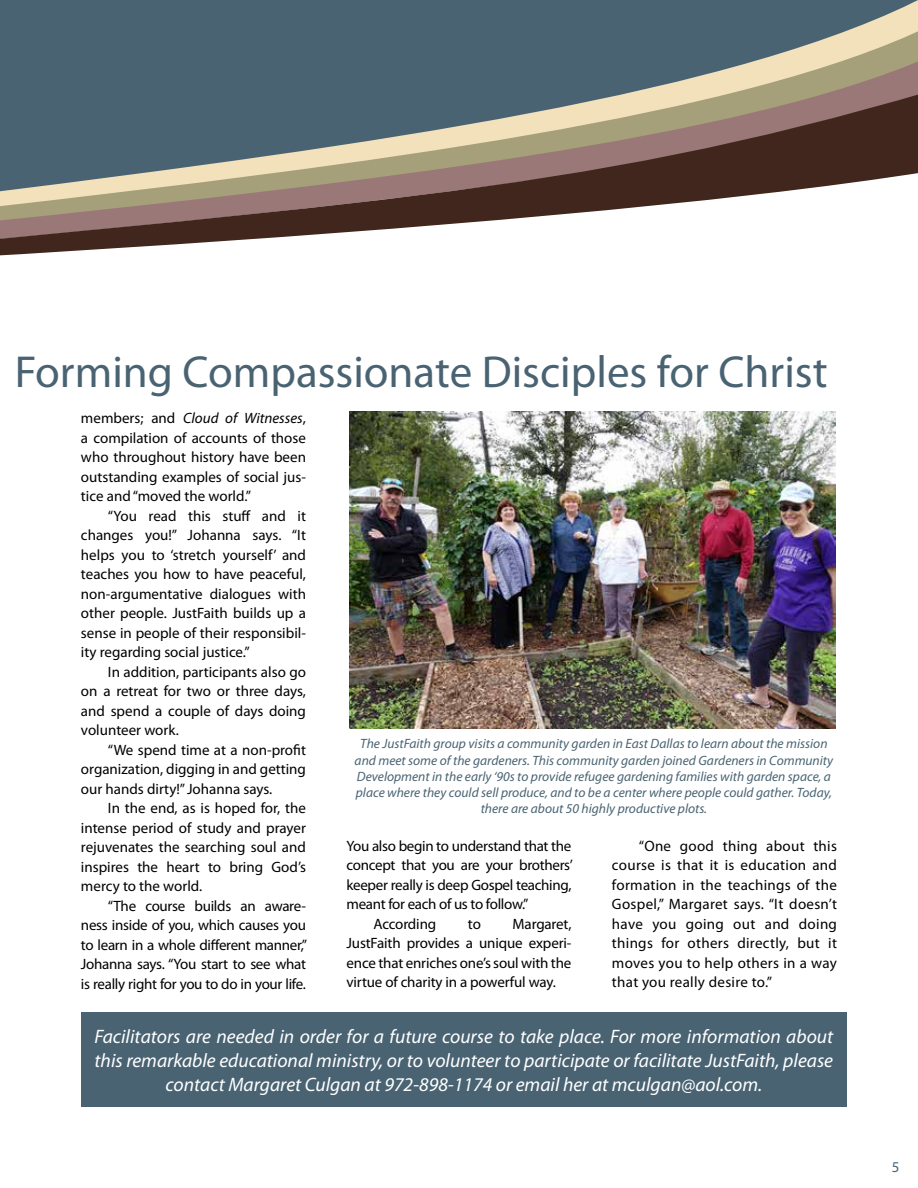
<style>
.page{position:relative;width:918px;height:1188px;background:#fff}
.page>*{position:absolute;margin:0;border:0;box-sizing:border-box;transform-origin:0 0}
.t1{font:45px "Myriad Pro";color:#496373}
.t2{font:italic 19.5px/24px "Myriad Pro";color:#fff;text-align:center}
.t3{font:15px/19.5px "Myriad Pro";color:#000;text-align:justify}
.t4{font:15px "Myriad Pro";letter-spacing:-.02em;color:#000}
.t5{font:15px "Myriad Pro";color:#496373}
.t6{font:italic 13.5px/16.2px "Myriad Pro";color:#496373;text-align:center}
.s1{font-style:italic}
</style>
<div class="page">
<div style="left:0;top:0;width:918px;height:25px;background:#496373"></div>
<svg style="left:0;top:25px;width:918px;height:31px;background:#596e79"></svg>
<svg style="left:0;top:56px;width:918px;height:35px;background:#65767b"></svg>
<svg style="left:0;top:91px;width:918px;height:165px"></svg>
<div style="left:81px;top:1012px;width:766px;height:95px;background:#496373"></div>
<img style="left:349px;top:412px;width:487px;height:317px">
<h1 class="t1" style="left:15px;top:344px;width:814px">Forming Compassionate Disciples for Christ</h1>
<p class="t3" style="left:81px;top:408px;width:227px">members; and <span class="s1">Cloud of Witnesses</span>, a compilation of accounts of those who throughout history have been outstanding examples of social jus&shy;tice and “moved the world.”</p>
<p class="t3" style="left:81px;top:505px;width:227px;text-indent:27px">“You read this stuff and it changes you!” Johanna says. “It helps you to ‘stretch yourself’ and teaches you how to have peaceful, non-argumentative dialogues with other people. JustFaith builds up a sense in people of their responsibil&shy;ity regarding social justice.”</p>
<p class="t3" style="left:81px;top:661px;width:227px;text-indent:27px">In addition, participants also go on a retreat for two or three days, and spend a couple of days doing volunteer work.</p>
<p class="t3" style="left:81px;top:739px;width:227px;text-indent:27px">“We spend time at a non-profit organization, digging in and getting our hands dirty!” Johanna says.</p>
<p class="t3" style="left:81px;top:798px;width:227px;text-indent:27px">In the end, as is hoped for, the intense period of study and prayer rejuvenates the searching soul and inspires the heart to bring God’s mercy to the world.</p>
<p class="t3" style="left:81px;top:895px;width:228px;text-indent:27px">“The course builds an aware&shy;ness inside of you, which causes you to learn in a whole different manner,” Johanna says. “You start to see what is really right for you to do in your life.</p>
<p class="t6" style="left:355px;top:735px;width:480px">The JustFaith group visits a community garden in East Dallas to learn about the mission and meet some of the gardeners. This community garden joined Gardeners in Community Development in the early ‘90s to provide refugee gardening families with garden space, a place where they could sell produce, and to be a center where people could gather. Today, there are about 50 highly productive plots.</p>
<p class="t4" style="left:346px;top:836px;width:226px">You also begin to understand that the</p>
<p class="t4" style="left:346px;top:856px;width:228px">concept that you are your brothers’</p>
<p class="t4" style="left:346px;top:875px;width:226px">keeper really is deep Gospel teaching,</p>
<p class="t4" style="left:346px;top:895px;width:184px">meant for each of us to follow.”</p>
<p class="t3" style="left:373px;top:914px;width:64px">According</p>
<p class="t3" style="left:468px;top:914px;width:14px">to</p>
<p class="t3" style="left:346px;top:914px;width:227px;text-indent:166px">Margaret, JustFaith provides a unique experi&shy;ence that enriches one’s soul with the virtue of charity in a powerful way.</p>
<p class="t3" style="left:612px;top:836px;width:227px;text-indent:27px">“One good thing about this course is that it is education and formation in the teachings of the Gospel,” Margaret says. “It doesn’t have you going out and doing things for others directly, but it moves you to help others in a way that you really desire to.”</p>
<p class="t2" style="left:94px;top:1024px;width:740px">Facilitators are needed in order for a future course to take place. For more information about this remarkable educational ministry, or to volunteer to participate or facilitate JustFaith, please contact Margaret Culgan at 972-898-1174 or email her at mculgan@aol.com.</p>
<p class="t5" style="left:892px;top:1158px;width:9px">5</p>
</div>
